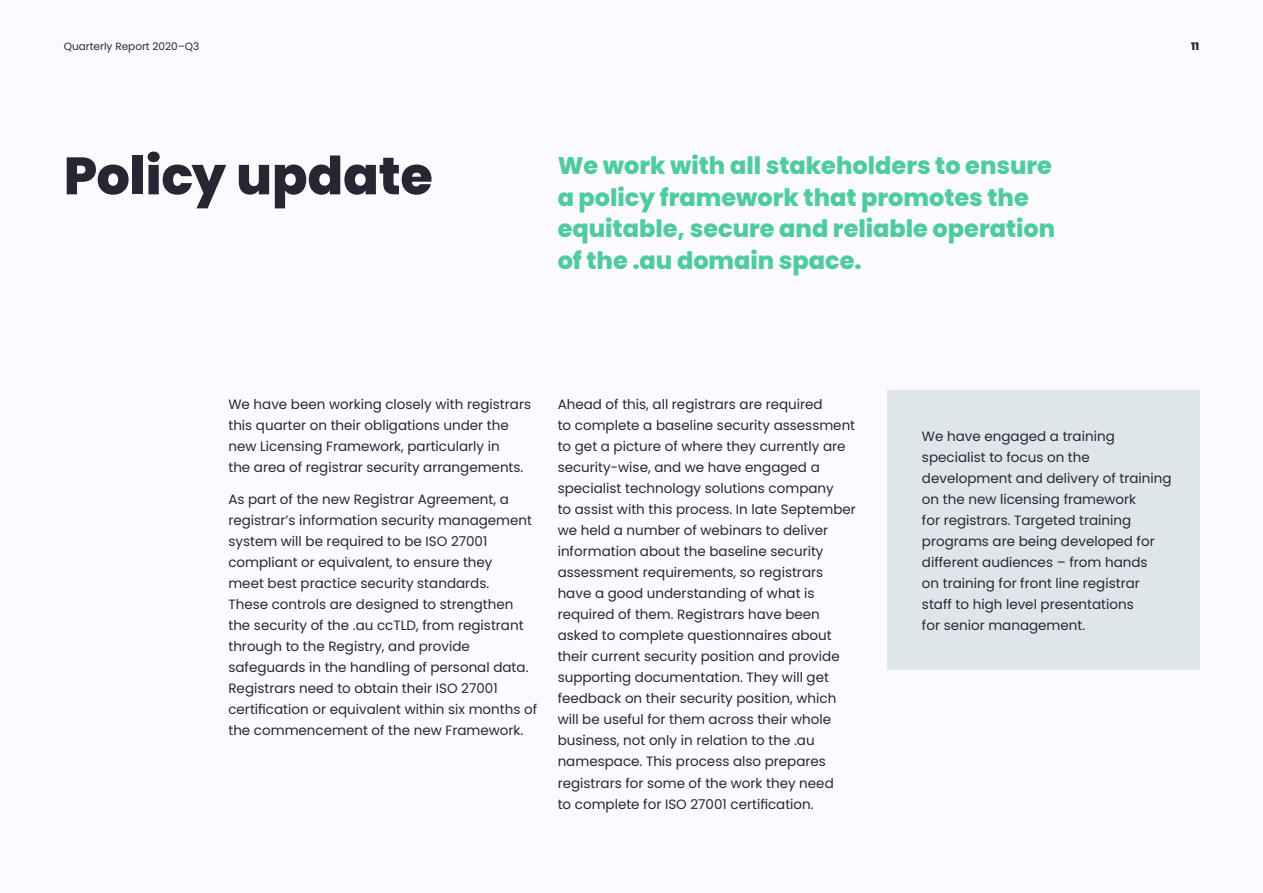
<style>
.page{position:relative;width:1263px;height:893px;background:#fafaff}
.page>*{position:absolute;margin:0;border:0;box-sizing:border-box;transform-origin:0 0}
.t1{font:800 52.5px "Poppins";letter-spacing:-.005em;color:#292633}
.t2{font:800 24px/31.5px "Poppins";color:#4fcc9c}
.t3{font:13.5px/21px "Poppins";color:#292633}
.t4{font:10.5px "Poppins";color:#292633}
.t5{font:800 10.5px "Poppins";color:#292633}
</style>
<div class="page">
<div style="left:887px;top:390px;width:312px;height:280px;background:#dee6ea"></div>
<p class="t4" style="left:64px;top:40px;width:137px">Quarterly Report 2020–Q3</p>
<p class="t5" style="left:1191px;top:40px;width:10px">11</p>
<h1 class="t1" style="left:64px;top:146px;width:370px">Policy update</h1>
<h2 class="t2" style="left:558px;top:150px;width:499px">We work with all stakeholders to ensure a policy framework that promotes the equitable, secure and reliable operation of the .au domain space.</h2>
<p class="t3" style="left:228px;top:394px;width:304px">We have been working closely with registrars this quarter on their obligations under the new Licensing Framework, particularly in<br>the area of registrar security arrangements.</p>
<p class="t3" style="left:228px;top:489px;width:310px">As part of the new Registrar Agreement, a registrar’s information security management system will be required to be ISO 27001 compliant or equivalent, to ensure they<br>meet best practice security standards.<br>These controls are designed to strengthen the security of the .au ccTLD, from registrant through to the Registry, and provide safeguards in the handling of personal data.<br>Registrars need to obtain their ISO 27001 certification or equivalent within six months of the commencement of the new Framework.</p>
<p class="t3" style="left:558px;top:394px;width:300px">Ahead of this, all registrars are required<br>to complete a baseline security assessment to get a picture of where they currently are security-wise, and we have engaged a specialist technology solutions company<br>to assist with this process. In late September we held a number of webinars to deliver information about the baseline security assessment requirements, so registrars have a good understanding of what is required of them. Registrars have been asked to complete questionnaires about their current security position and provide supporting documentation. They will get feedback on their security position, which will be useful for them across their whole business, not only in relation to the .au namespace. This process also prepares registrars for some of the work they need<br>to complete for ISO 27001 certification.</p>
<p class="t3" style="left:922px;top:426px;width:251px">We have engaged a training specialist to focus on the development and delivery of training on the new licensing framework<br>for registrars. Targeted training programs are being developed for different audiences – from hands<br>on training for front line registrar staff to high level presentations<br>for senior management.</p>
</div>
